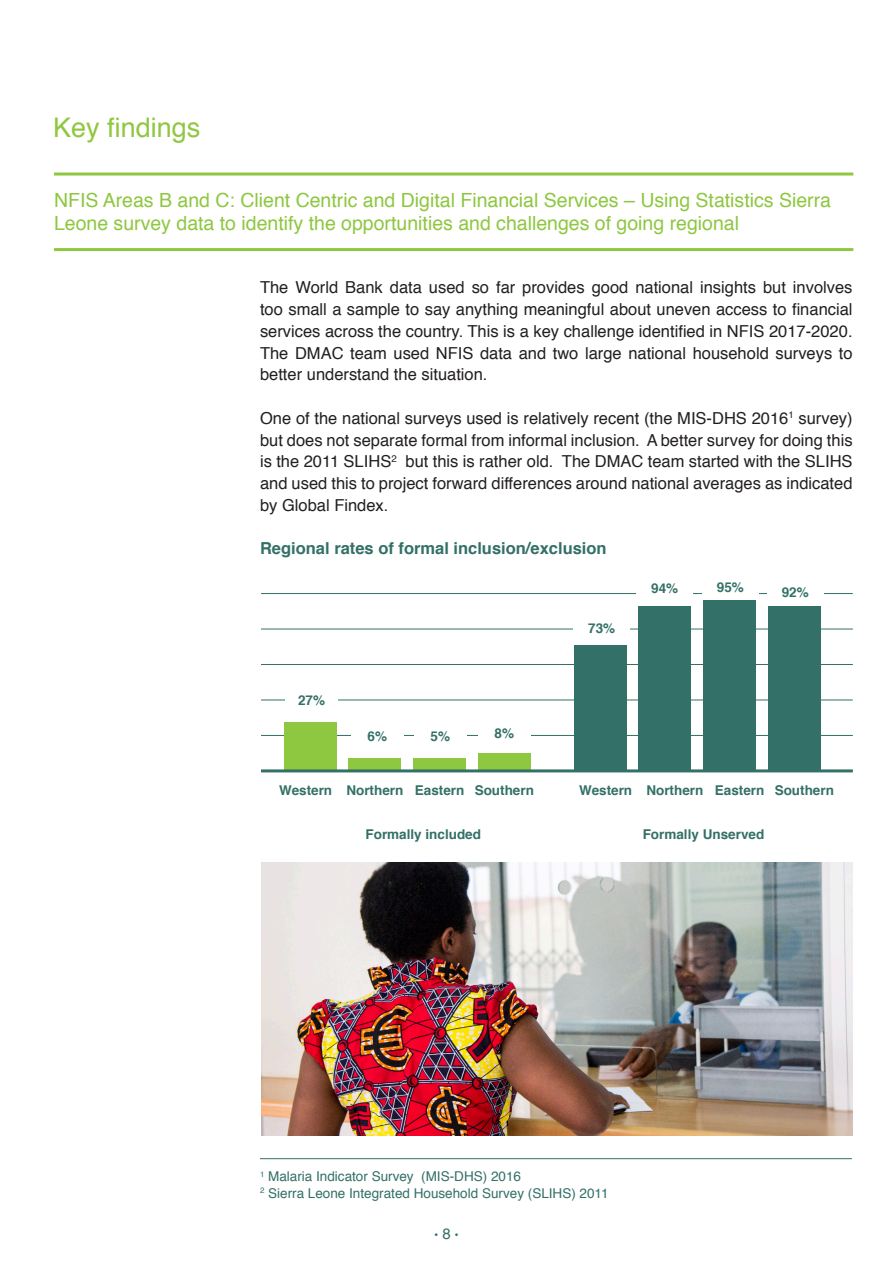
<style>
.page{position:relative;width:893px;height:1263px;background:#fff}
.page>*{position:absolute;margin:0;border:0;box-sizing:border-box;transform-origin:0 0}
.t1{font:27px "Helvetica";color:#8ec740}
.t2{font:19.5px/23.4px "Helvetica";color:#8ec740}
.t3{font:16.5px/21.8px "Helvetica";color:#231f20;text-align:justify}
.t4{font:700 16.5px "Helvetica";color:#337067}
.t5{font:700 13.5px "Helvetica";color:#337067}
.t6{font:13.5px/16.2px "Helvetica";color:#337067}
.t7{font:12px "Helvetica";color:#337067}
.s1{font-size:15px}
</style>
<div class="page">
<hr style="left:54px;top:248px;width:799px;height:3px;background:#8ec740">
<hr style="left:54px;top:173px;width:799px;height:3px;background:#8ec740">
<hr style="left:261px;top:593px;width:592px;height:1px;background:#337067">
<hr style="left:261px;top:735px;width:592px;height:1px;background:#337067">
<hr style="left:261px;top:700px;width:592px;height:1px;background:#337067">
<hr style="left:261px;top:664px;width:592px;height:1px;background:#337067">
<hr style="left:261px;top:629px;width:592px;height:1px;background:#337067">
<div style="left:478px;top:753px;width:53px;height:18px;background:#8ec740"></div>
<div style="left:768px;top:606px;width:53px;height:165px;background:#337067"></div>
<div style="left:413px;top:758px;width:53px;height:13px;background:#8ec740"></div>
<div style="left:703px;top:601px;width:53px;height:170px;background:#337067"></div>
<div style="left:348px;top:758px;width:53px;height:13px;background:#8ec740"></div>
<div style="left:638px;top:606px;width:53px;height:165px;background:#337067"></div>
<div style="left:284px;top:723px;width:52px;height:48px;background:#8ec740"></div>
<div style="left:574px;top:645px;width:52px;height:126px;background:#337067"></div>
<div style="left:285px;top:695px;width:53px;height:23px;background:#fff"></div>
<div style="left:351px;top:731px;width:53px;height:23px;background:#fff"></div>
<div style="left:414px;top:731px;width:53px;height:23px;background:#fff"></div>
<div style="left:478px;top:728px;width:53px;height:24px;background:#fff"></div>
<div style="left:573px;top:622px;width:57px;height:17px;background:#fff"></div>
<div style="left:636px;top:583px;width:57px;height:17px;background:#fff"></div>
<div style="left:702px;top:581px;width:57px;height:17px;background:#fff"></div>
<div style="left:767px;top:587px;width:57px;height:16px;background:#fff"></div>
<hr style="left:261px;top:769px;width:592px;height:3px;background:#337067">
<img style="left:261px;top:862px;width:592px;height:273px">
<hr style="left:260px;top:1158px;width:592px;height:1px;background:#337067">
<h1 class="t1" style="left:53px;top:117px;width:149px">Key findings</h1>
<p class="t2" style="left:54px;top:190px;width:778px">NFIS Areas B and C: Client Centric and Digital Financial Services – Using Statistics Sierra<br>Leone survey data to identify the opportunities and challenges of going regional</p>
<p class="t3" style="left:260px;top:278px;width:594px">The World Bank data used so far provides good national insights but involves too small a sample to say anything meaningful about uneven access to financial services across the country. This is a key challenge identified in NFIS 2017-2020.<br>The DMAC team used NFIS data and two large national household surveys to better understand the situation.</p>
<p class="t3" style="left:260px;top:408px;width:594px">One of the national surveys used is relatively recent (the MIS-DHS 2016<sup>1</sup> survey) but does not separate formal from informal inclusion. A better survey for doing this is the 2011 SLIHS<sup>2</sup> but this is rather old. The DMAC team started with the SLIHS and used this to project forward differences around national averages as indicated by Global Findex.</p>
<p class="t4" style="left:260px;top:542px;width:348px">Regional rates of formal inclusion/exclusion</p>
<p class="t5" style="left:298px;top:695px;width:29px">27%</p>
<p class="t5" style="left:368px;top:731px;width:21px">6%</p>
<p class="t5" style="left:431px;top:731px;width:21px">5%</p>
<p class="t5" style="left:495px;top:728px;width:21px">8%</p>
<p class="t5" style="left:588px;top:622px;width:29px">73%</p>
<p class="t5" style="left:651px;top:583px;width:29px">94%</p>
<p class="t5" style="left:717px;top:581px;width:29px">95%</p>
<p class="t5" style="left:782px;top:587px;width:29px">92%</p>
<p class="t5" style="left:279px;top:785px;width:256px">Western Northern Eastern Southern</p>
<p class="t5" style="left:579px;top:785px;width:256px">Western Northern Eastern Southern</p>
<p class="t5" style="left:365px;top:829px;width:117px">Formally included</p>
<p class="t5" style="left:643px;top:829px;width:123px">Formally Unserved</p>
<p class="t6" style="left:260px;top:1170px;width:350px"><sup>1</sup> Malaria Indicator Survey (MIS-DHS) 2016<br><sup>2</sup> Sierra Leone Integrated Household Survey (SLIHS) 2011</p>
<p class="t7" style="left:434px;top:1230px;width:26px">• <span class="s1">8</span> •</p>
</div>
